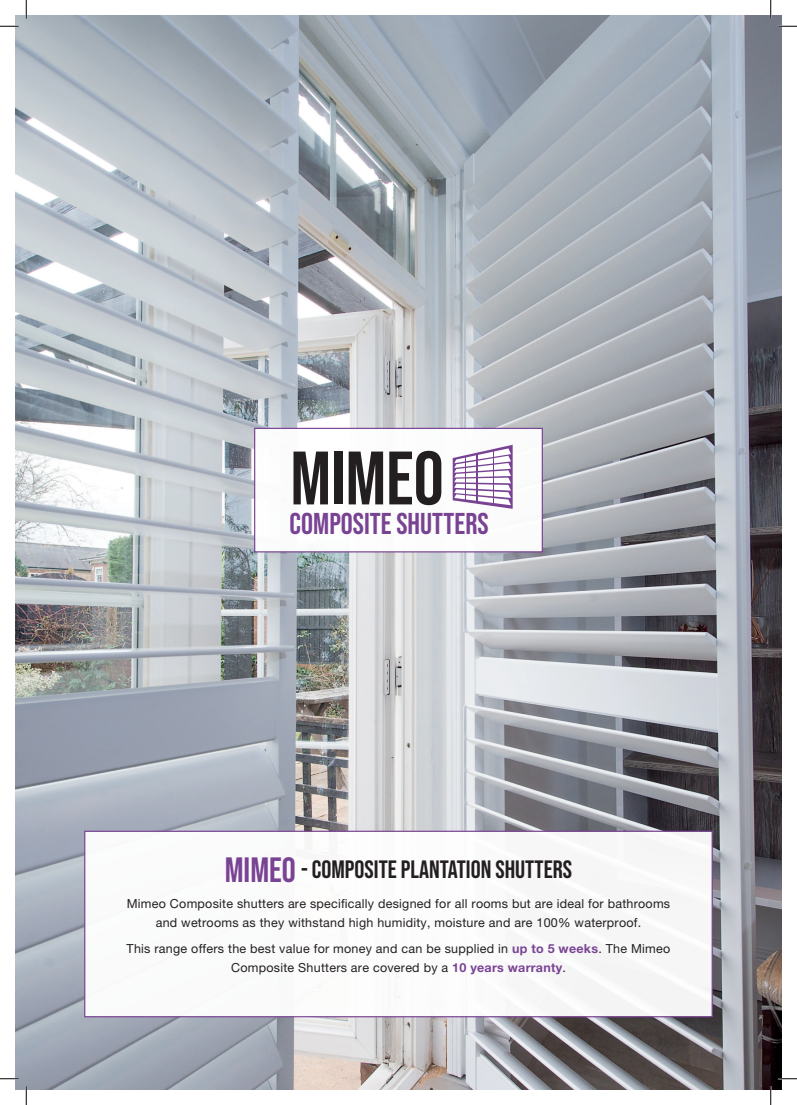
<style>
.page{position:relative;width:797px;height:1105px;background:#fff}
.page>*{position:absolute;margin:0;border:0;box-sizing:border-box;transform-origin:0 0}
.t1{font:75.5px "Bebas Neue";color:#231f20}
.t2{font:30px "Bebas Neue";color:#794393}
.t3{font:25px "Bebas Neue";color:#231f20}
.t4{font:12.5px "Helvetica Neue";letter-spacing:.02em;color:#231f20}
.s1{font-size:35px;color:#794393}
.s2{font-weight:700;color:#794393}
</style>
<div class="page">
<img style="left:16px;top:16px;width:765px;height:1073px">
<div style="left:84px;top:831px;width:629px;height:186px;background:#fff;border:1px solid #794393"></div>
<div style="left:254px;top:428px;width:289px;height:124px;background:#fff;border:1px solid #794393"></div>
<svg style="left:452px;top:445px;width:60px;height:64px"></svg>
<hr style="left:476px;top:454px;width:2px;height:49px;background:#794393">
<hr style="left:465px;top:456px;width:1px;height:45px;background:#794393">
<hr style="left:493px;top:451px;width:1px;height:54px;background:#794393">
<svg style="left:0;top:25px;width:19px;height:2px"></svg>
<svg style="left:778px;top:25px;width:19px;height:2px"></svg>
<svg style="left:0;top:1078px;width:19px;height:1px"></svg>
<svg style="left:778px;top:1078px;width:19px;height:1px"></svg>
<svg style="left:25px;top:0;width:2px;height:19px"></svg>
<svg style="left:25px;top:1086px;width:2px;height:19px"></svg>
<svg style="left:770px;top:0;width:1px;height:19px"></svg>
<svg style="left:770px;top:1086px;width:1px;height:19px"></svg>
<p class="t1" style="left:290px;top:436px;width:155px">MIMEO</p>
<p class="t2" style="left:289px;top:507px;width:200px">COMPOSITE SHUTTERS</p>
<p class="t3" style="left:225px;top:855px;width:349px"><span class="s1">MIMEO</span> - COMPOSITE PLANTATION SHUTTERS</p>
<p class="t4" style="left:127px;top:896px;width:545px">Mimeo Composite shutters are specifically designed for all rooms but are ideal for bathrooms</p>
<p class="t4" style="left:156px;top:915px;width:487px">and wetrooms as they withstand high humidity, moisture and are 100% waterproof.</p>
<p class="t4" style="left:127px;top:941px;width:545px">This range offers the best value for money and can be supplied in <span class="s2">up to 5 weeks</span>. The Mimeo</p>
<p class="t4" style="left:231px;top:960px;width:336px">Composite Shutters are covered by a <span class="s2">10 years warranty</span>.</p>
</div>
